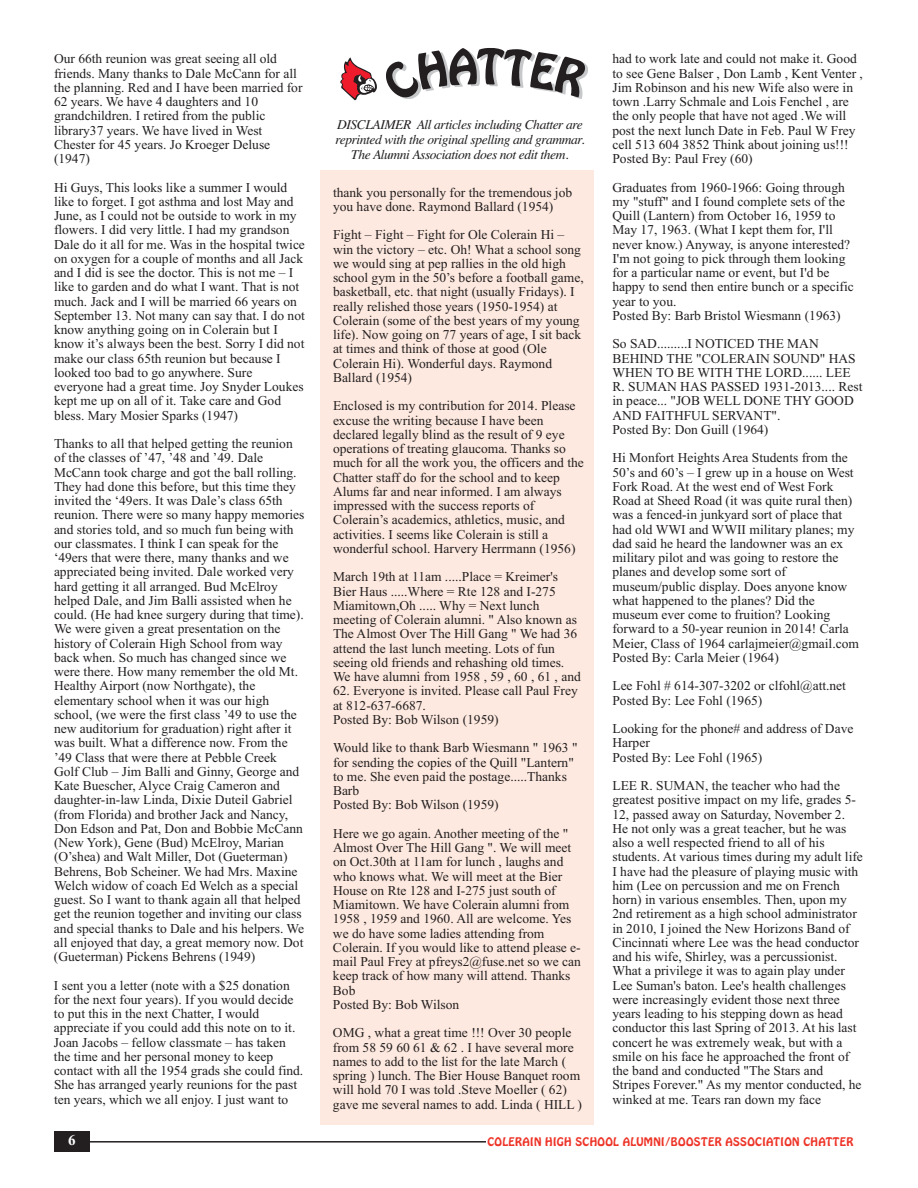
<style>
.page{position:relative;width:918px;height:1188px;background:#fff}
.page>*{position:absolute;margin:0;border:0;box-sizing:border-box;transform-origin:0 0}
.t1{font:700 15px "Times New Roman";color:#fff}
.t2{font:13.5px/14.2px "Times New Roman";color:#231f20}
.t3{font:italic 13.5px/15px "Times";letter-spacing:-.03em;color:#231f20;text-align:center}
.t4{font:10.5px "Hobo";letter-spacing:.035em;color:#ee3529}
</style>
<div class="page">
<div style="left:320px;top:170px;width:274px;height:955px;background:#fde9df"></div>
<svg style="left:386px;top:48px;width:202px;height:51px"></svg>
<svg style="left:340px;top:57px;width:37px;height:43px"></svg>
<div style="left:54px;top:1131px;width:36px;height:20px;background:#231f20"></div>
<hr style="left:88px;top:1141px;width:398px;height:2px;background:#231f20">
<p class="t2" style="left:54px;top:52px;width:250px">Our 66th reunion was great seeing all old friends. Many thanks to Dale McCann for all the planning. Red and I have been married for 62 years. We have 4 daughters and 10 grandchildren. I retired from the public library37 years. We have lived in West Chester for 45 years. Jo Kroeger Deluse (1947)</p>
<p class="t2" style="left:54px;top:180px;width:252px">Hi Guys, This looks like a summer I would like to forget. I got asthma and lost May and June, as I could not be outside to work in my flowers. I did very little. I had my grandson Dale do it all for me. Was in the hospital twice on oxygen for a couple of months and all Jack and I did is see the doctor. This is not me – I like to garden and do what I want. That is not much. Jack and I will be married 66 years on September 13. Not many can say that. I do not know anything going on in Colerain but I know it’s always been the best. Sorry I did not make our class 65th reunion but because I looked too bad to go anywhere. Sure everyone had a great time. Joy Snyder Loukes kept me up on all of it. Take care and God bless. Mary Mosier Sparks (1947)</p>
<p class="t2" style="left:54px;top:436px;width:252px">Thanks to all that helped getting the reunion of the classes of ’47, ’48 and ’49. Dale McCann took charge and got the ball rolling.<br>They had done this before, but this time they invited the ‘49ers. It was Dale’s class 65th reunion. There were so many happy memories and stories told, and so much fun being with our classmates. I think I can speak for the ‘49ers that were there, many thanks and we appreciated being invited. Dale worked very hard getting it all arranged. Bud McElroy helped Dale, and Jim Balli assisted when he could. (He had knee surgery during that time).<br>We were given a great presentation on the history of Colerain High School from way back when. So much has changed since we were there. How many remember the old Mt.<br>Healthy Airport (now Northgate), the elementary school when it was our high school, (we were the first class ’49 to use the new auditorium for graduation) right after it was built. What a difference now. From the ’49 Class that were there at Pebble Creek Golf Club – Jim Balli and Ginny, George and Kate Buescher, Alyce Craig Cameron and daughter-in-law Linda, Dixie Duteil Gabriel (from Florida) and brother Jack and Nancy, Don Edson and Pat, Don and Bobbie McCann (New York), Gene (Bud) McElroy, Marian (O’shea) and Walt Miller, Dot (Gueterman)<br>Behrens, Bob Scheiner. We had Mrs. Maxine Welch widow of coach Ed Welch as a special guest. So I want to thank again all that helped get the reunion together and inviting our class and special thanks to Dale and his helpers. We all enjoyed that day, a great memory now. Dot (Gueterman) Pickens Behrens (1949)</p>
<p class="t2" style="left:54px;top:978px;width:251px">I sent you a letter (note with a $25 donation for the next four years). If you would decide to put this in the next Chatter, I would appreciate if you could add this note on to it.<br>Joan Jacobs – fellow classmate – has taken the time and her personal money to keep contact with all the 1954 grads she could find.<br>She has arranged yearly reunions for the past ten years, which we all enjoy. I just want to</p>
<p class="t3" style="left:335px;top:117px;width:250px">DISCLAIMER All articles including Chatter are reprinted with the original spelling and grammar.<br>The Alumni Association does not edit them.</p>
<p class="t2" style="left:333px;top:185px;width:241px">thank you personally for the tremendous job you have done. Raymond Ballard (1954)</p>
<p class="t2" style="left:333px;top:228px;width:252px">Fight – Fight – Fight for Ole Colerain Hi – win the victory – etc. Oh! What a school song we would sing at pep rallies in the old high school gym in the 50’s before a football game, basketball, etc. that night (usually Fridays). I really relished those years (1950-1954) at Colerain (some of the best years of my young life). Now going on 77 years of age, I sit back at times and think of those at good (Ole Colerain Hi). Wonderful days. Raymond Ballard (1954)</p>
<p class="t2" style="left:333px;top:399px;width:252px">Enclosed is my contribution for 2014. Please excuse the writing because I have been declared legally blind as the result of 9 eye operations of treating glaucoma. Thanks so much for all the work you, the officers and the Chatter staff do for the school and to keep Alums far and near informed. I am always impressed with the success reports of Colerain’s academics, athletics, music, and activities. I seems like Colerain is still a wonderful school. Harvery Herrmann (1956)</p>
<p class="t2" style="left:333px;top:570px;width:249px">March 19th at 11am .....Place = Kreimer's Bier Haus .....Where = Rte 128 and I-275<br>Miamitown,Oh ..... Why = Next lunch meeting of Colerain alumni. " Also known as The Almost Over The Hill Gang " We had 36 attend the last lunch meeting. Lots of fun seeing old friends and rehashing old times.<br>We have alumni from 1958 , 59 , 60 , 61 , and</p>
<p class="t2" style="left:333px;top:684px;width:246px">62. Everyone is invited. Please call Paul Frey at 812-637-6687.<br>Posted By: Bob Wilson (1959)</p>
<p class="t2" style="left:333px;top:741px;width:246px">Would like to thank Barb Wiesmann " 1963 " for sending the copies of the Quill "Lantern" to me. She even paid the postage.....Thanks<br>Barb<br>Posted By: Bob Wilson (1959)</p>
<p class="t2" style="left:333px;top:826px;width:249px">Here we go again. Another meeting of the " Almost Over The Hill Gang ". We will meet on Oct.30th at 11am for lunch , laughs and who knows what. We will meet at the Bier House on Rte 128 and I-275 just south of Miamitown. We have Colerain alumni from 1958 , 1959 and 1960. All are welcome. Yes we do have some ladies attending from Colerain. If you would like to attend please e&shy;mail Paul Frey at pfreys2@fuse.net so we can keep track of how many will attend. Thanks Bob<br>Posted By: Bob Wilson</p>
<p class="t2" style="left:333px;top:1026px;width:251px">OMG , what a great time !!! Over 30 people from 58 59 60 61 &amp; 62 . I have several more names to add to the list for the late March ( spring ) lunch. The Bier House Banquet room will hold 70 I was told .Steve Moeller ( 62) gave me several names to add. Linda ( HILL )</p>
<p class="t2" style="left:612px;top:52px;width:252px">had to work late and could not make it. Good to see Gene Balser , Don Lamb , Kent Venter , Jim Robinson and his new Wife also were in town .Larry Schmale and Lois Fenchel , are the only people that have not aged .We will post the next lunch Date in Feb. Paul W Frey cell 513 604 3852 Think about joining us!!!<br>Posted By: Paul Frey (60)</p>
<p class="t2" style="left:612px;top:180px;width:243px">Graduates from 1960-1966: Going through my "stuff" and I found complete sets of the Quill (Lantern) from October 16, 1959 to May 17, 1963. (What I kept them for, I'll never know.) Anyway, is anyone interested?<br>I'm not going to pick through them looking for a particular name or event, but I'd be happy to send then entire bunch or a specific year to you.<br>Posted By: Barb Bristol Wiesmann (1963)</p>
<p class="t2" style="left:612px;top:337px;width:252px">So SAD.........I NOTICED THE MAN<br>BEHIND THE "COLERAIN SOUND" HAS<br>WHEN TO BE WITH THE LORD...... LEE<br>R. SUMAN HAS PASSED 1931-2013.... Rest in peace... "JOB WELL DONE THY GOOD<br>AND FAITHFUL SERVANT".<br>Posted By: Don Guill (1964)</p>
<p class="t2" style="left:612px;top:451px;width:248px">Hi Monfort Heights Area Students from the 50’s and 60’s – I grew up in a house on West Fork Road. At the west end of West Fork Road at Sheed Road (it was quite rural then) was a fenced-in junkyard sort of place that had old WWI and WWII military planes; my dad said he heard the landowner was an ex military pilot and was going to restore the planes and develop some sort of museum/public display. Does anyone know what happened to the planes? Did the museum ever come to fruition? Looking forward to a 50-year reunion in 2014! Carla Meier, Class of 1964 carlajmeier@gmail.com Posted By: Carla Meier (1964)</p>
<p class="t2" style="left:612px;top:679px;width:235px">Lee Fohl # 614-307-3202 or clfohl@att.net<br>Posted By: Lee Fohl (1965)</p>
<p class="t2" style="left:612px;top:721px;width:243px">Looking for the phone# and address of Dave<br>Harper<br>Posted By: Lee Fohl (1965)</p>
<p class="t2" style="left:612px;top:778px;width:252px">LEE R. SUMAN, the teacher who had the greatest positive impact on my life, grades 5- 12, passed away on Saturday, November 2.<br>He not only was a great teacher, but he was also a well respected friend to all of his students. At various times during my adult life I have had the pleasure of playing music with him (Lee on percussion and me on French horn) in various ensembles. Then, upon my 2nd retirement as a high school administrator in 2010, I joined the New Horizons Band of Cincinnati where Lee was the head conductor and his wife, Shirley, was a percussionist.<br>What a privilege it was to again play under Lee Suman's baton. Lee's health challenges were increasingly evident those next three years leading to his stepping down as head conductor this last Spring of 2013. At his last concert he was extremely weak, but with a smile on his face he approached the front of the band and conducted "The Stars and Stripes Forever." As my mentor conducted, he winked at me. Tears ran down my face</p>
<p class="t1" style="left:68px;top:1135px;width:9px">6</p>
<p class="t4" style="left:488px;top:1137px;width:367px">COLERAIN HIGH SCHOOL ALUMNI/BOOSTER ASSOCIATION CHATTER</p>
</div>
